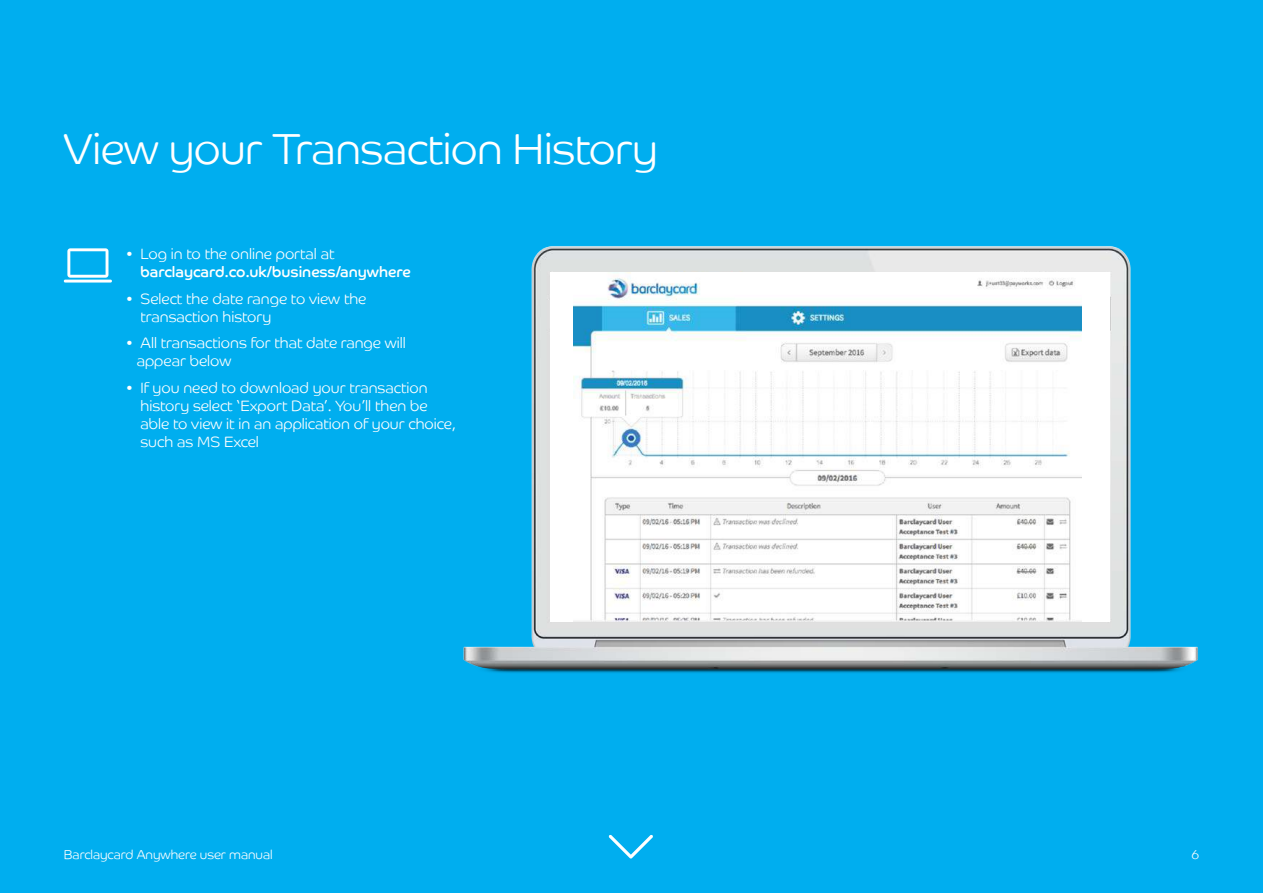
<style>
.page{position:relative;width:1263px;height:893px;background:#00aeef}
.page>*{position:absolute;margin:0;border:0;box-sizing:border-box;transform-origin:0 0}
.t1{font:43.5px "Barclaycard Co Lt";letter-spacing:-.01em;color:#fff}
.t2{font:15px/18px "Barclaycard Co Lt";color:#fff}
.t3{font:15px "Barclaycard Co";color:#fff}
.t4{font:12.75px "Barclaycard Co Lt";color:#fff}
</style>
<div class="page">
<svg style="left:609px;top:835px;width:44px;height:24px"></svg>
<svg style="left:64px;top:248px;width:48px;height:35px"></svg>
<img style="left:463px;top:246px;width:735px;height:427px">
<div style="left:550px;top:273px;width:560px;height:349px;background:#fff"></div>
<img style="left:574px;top:273px;width:507px;height:349px">
<h1 class="t1" style="left:64px;top:123px;width:595px">View your Transaction History</h1>
<p class="t2" style="left:126px;top:245px;width:210px">• Log in to the online portal at</p>
<p class="t3" style="left:141px;top:263px;width:272px">barclaycard.co.uk/business/anywhere</p>
<p class="t2" style="left:141px;top:290px;width:227px;text-indent:-14px">• Select the date range to view the transaction history</p>
<p class="t2" style="left:137px;top:334px;width:271px;text-indent:-11px">• All transactions for that date range will appear below</p>
<p class="t2" style="left:141px;top:379px;width:317px;text-indent:-14px">• If you need to download your transaction history select ‘Export Data’. You’ll then be able to view it in an application of your choice, such as MS Excel</p>
<p class="t4" style="left:64px;top:847px;width:210px">Barclaycard Anywhere user manual</p>
<p class="t4" style="left:1191px;top:847px;width:9px">6</p>
</div>
